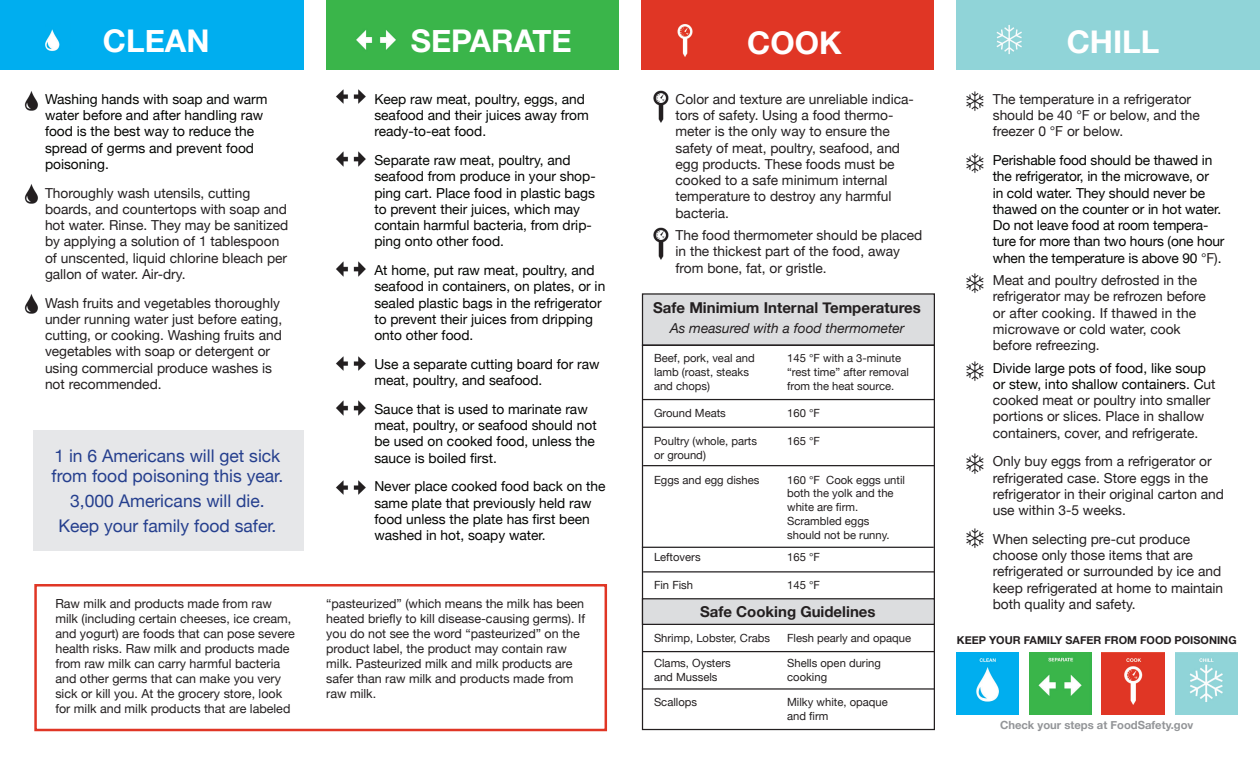
<style>
.page{position:relative;width:1260px;height:765px;background:#fff}
.page>*{position:absolute;margin:0;border:0;box-sizing:border-box;transform-origin:0 0}
.t1{font:700 31.25px "Helvetica Neue";color:#fff}
.t2{font:17.5px/20px "Helvetica Neue";color:#253f8e}
.t3{font:700 15px "Helvetica Neue";color:#231f20}
.t4{font:13.75px/16.2px "Helvetica Neue";color:#231f20}
.t5{font:13.75px/16.2px "Helvetica Neue";color:#040503}
.t6{font:italic 13.75px "Helvetica Neue";color:#231f20}
.t7{font:12.5px/15px "Helvetica Neue";color:#231f20}
.t8{font:11.25px/13.8px "Helvetica Neue";color:#231f20}
.t9{font:700 11.25px "Helvetica Neue";color:#939598}
.t10{font:700 10.88px "Helvetica Neue";color:#231f20}
.s1{color:#231f20}
.s2{color:#040503}
</style>
<div class="page">
<div style="left:34px;top:584px;width:573px;height:147px;border:2px solid #e03625"></div>
<img style="left:1175px;top:652px;width:62px;height:63px">
<img style="left:956px;top:652px;width:62px;height:62px">
<img style="left:1102px;top:652px;width:62px;height:63px">
<img style="left:1029px;top:652px;width:62px;height:63px">
<div style="left:326px;top:0;width:293px;height:70px;background:#3ab54a"></div>
<div style="left:641px;top:0;width:293px;height:70px;background:#e03625"></div>
<div style="left:956px;top:0;width:304px;height:70px;background:#90d4d8"></div>
<div style="left:0;top:0;width:304px;height:70px;background:#00aeef"></div>
<img style="left:45px;top:29px;width:15px;height:22px">
<img style="left:356px;top:30px;width:40px;height:20px">
<img style="left:677px;top:24px;width:16px;height:33px">
<img style="left:996px;top:25px;width:26px;height:29px">
<img style="left:24px;top:91px;width:14px;height:20px">
<img style="left:24px;top:184px;width:14px;height:20px">
<img style="left:24px;top:294px;width:14px;height:20px">
<img style="left:336px;top:89px;width:30px;height:15px">
<img style="left:336px;top:151px;width:30px;height:16px">
<img style="left:336px;top:261px;width:30px;height:16px">
<img style="left:336px;top:480px;width:30px;height:15px">
<img style="left:336px;top:356px;width:30px;height:15px">
<img style="left:336px;top:400px;width:30px;height:16px">
<img style="left:653px;top:90px;width:16px;height:33px">
<img style="left:653px;top:227px;width:16px;height:33px">
<img style="left:966px;top:91px;width:18px;height:20px">
<img style="left:966px;top:153px;width:18px;height:20px">
<img style="left:966px;top:273px;width:18px;height:20px">
<img style="left:966px;top:361px;width:18px;height:20px">
<img style="left:966px;top:453px;width:18px;height:21px">
<img style="left:966px;top:528px;width:18px;height:20px">
<div style="left:643px;top:294px;width:291px;height:51px;background:#dcdddf"></div>
<div style="left:642px;top:345px;width:293px;height:385px;border:1px solid #231f20"></div>
<hr style="left:643px;top:399px;width:292px;height:1px;background:#231f20">
<hr style="left:643px;top:427px;width:292px;height:1px;background:#231f20">
<hr style="left:643px;top:465px;width:292px;height:1px;background:#231f20">
<hr style="left:642px;top:547px;width:292px;height:1px;background:#231f20">
<hr style="left:643px;top:571px;width:291px;height:1px;background:#231f20">
<hr style="left:642px;top:651px;width:293px;height:1px;background:#231f20">
<hr style="left:642px;top:688px;width:292px;height:2px;background:#231f20">
<div style="left:34px;top:430px;width:270px;height:121px;background:#e6e7e9"></div>
<div style="left:643px;top:599px;width:291px;height:25px;background:#dcdddf"></div>
<div style="left:642px;top:598px;width:293px;height:27px;border:1px solid #231f20"></div>
<h1 class="t1" style="left:103px;top:22px;width:108px">CLEAN</h1>
<h1 class="t1" style="left:411px;top:22px;width:162px">SEPARATE</h1>
<h1 class="t1" style="left:747px;top:23px;width:96px">COOK</h1>
<h1 class="t1" style="left:1067px;top:23px;width:94px">CHILL</h1>
<p class="t5" style="left:45px;top:91px;width:224px">Washing hands with soap and warm water before and after handling raw food is the best way to reduce the spread of germs and prevent food poisoning.</p>
<p class="t4" style="left:45px;top:184px;width:245px">Thoroughly wash utensils, cutting boards, and countertops with soap and hot water. Rinse. They may be sanitized by applying a solution of 1 tablespoon of unscented, liquid chlorine bleach per gallon of water. Air-dry.</p>
<p class="t4" style="left:45px;top:294px;width:239px">Wash fruits and vegetables thoroughly under running water just before eating, cutting, or cooking. Washing fruits and vegetables with soap or detergent or using commercial produce washes is not recommended.</p>
<p class="t4" style="left:676px;top:91px;width:240px">Color and texture are unreliable indica&shy;tors of safety. Using a food thermo&shy;meter is the only way to ensure the safety of meat, poultry, seafood, and egg products. These foods must be cooked to a safe minimum internal temperature to destroy any harmful bacteria.</p>
<p class="t4" style="left:676px;top:227px;width:248px">The food thermometer should be placed in the thickest part of the food, away from bone, fat, or gristle.</p>
<p class="t4" style="left:993px;top:91px;width:209px">The temperature in a refrigerator should be 40 °F or below, and the freezer 0 °F or below.</p>
<p class="t5" style="left:993px;top:152px;width:233px">Perishable food should be thawed in the refrigerator, in the microwave, or<br>in cold water. They should never be thawed on the counter or in hot water.<br>Do not leave food at room tempera&shy;ture for more than two hours (one hour when the temperature is above 90 <span class="s1">°F)</span>.</p>
<p class="t4" style="left:993px;top:272px;width:215px">Meat and poultry defrosted in the refrigerator may be refrozen before or after cooking. If thawed in the microwave or cold water, cook before refreezing.</p>
<p class="t4" style="left:993px;top:359px;width:224px"><span class="s2">Divide large pots of food, like soup or stew, into shallow containers. C</span>ut cooked meat or poultry into smaller portions or slices. Place in shallow containers, cover, and refrigerate.</p>
<p class="t4" style="left:993px;top:453px;width:233px">Only buy eggs from a refrigerator or refrigerated case. Store eggs in the refrigerator in their original carton and use within 3-5 weeks.</p>
<p class="t4" style="left:993px;top:531px;width:232px">When selecting pre-cut produce choose only those items that are refrigerated or surrounded by ice and keep refrigerated at home to maintain</p>
<p class="t5" style="left:374px;top:91px;width:216px">Keep raw meat, poultry, eggs, and seafood and their juices away from ready-to-eat food.</p>
<p class="t5" style="left:374px;top:152px;width:223px">Separate raw meat, poultry, and seafood from produce in your shop&shy;ping cart. Place food in plastic bags to prevent their juices, which may contain harmful bacteria, from drip&shy;ping onto other food.</p>
<p class="t5" style="left:374px;top:262px;width:232px">At home, put raw meat, poultry, and seafood in containers, on plates, or in sealed plastic bags in the refrigerator to prevent their juices from dripping onto other food.</p>
<p class="t5" style="left:374px;top:356px;width:227px">Use a separate cutting board for raw meat, poultry, and seafood.</p>
<p class="t5" style="left:374px;top:401px;width:224px">Sauce that is used to marinate raw meat, poultry, or seafood should not be used on cooked food, unless the sauce is boiled first.</p>
<p class="t5" style="left:374px;top:478px;width:233px">Never place cooked food back on the same plate that previously held raw food unless the plate has first been washed in hot, soapy water.</p>
<p class="t3" style="left:653px;top:299px;width:269px">Safe Minimium Internal Temperatures</p>
<p class="t6" style="left:670px;top:320px;width:236px">As measured with a food thermometer</p>
<p class="t8" style="left:654px;top:351px;width:102px">Beef, pork, veal and lamb (roast, steaks and chops)</p>
<p class="t8" style="left:654px;top:406px;width:73px">Ground Meats</p>
<p class="t8" style="left:654px;top:434px;width:105px">Poultry (whole, parts or ground)</p>
<p class="t8" style="left:654px;top:473px;width:107px">Eggs and egg dishes</p>
<p class="t8" style="left:787px;top:351px;width:123px">145 °F with a 3-minute “rest time” after removal from the heat source.</p>
<p class="t8" style="left:787px;top:406px;width:34px">160 °F</p>
<p class="t8" style="left:787px;top:434px;width:34px">165 °F</p>
<p class="t8" style="left:787px;top:473px;width:119px">160 °F Cook eggs until both the yolk and the white are firm.<br>Scrambled eggs should not be runny.</p>
<p class="t8" style="left:787px;top:550px;width:34px">165 °F</p>
<p class="t8" style="left:787px;top:578px;width:34px">145 °F</p>
<p class="t2" style="left:52px;top:446px;width:233px">1 in 6 Americans will get sick from food poisoning this year.</p>
<p class="t2" style="left:58px;top:488px;width:220px;line-height:25px;text-align:center">3,000 Americans will die.<br>Keep your family food safer.</p>
<p class="t8" style="left:654px;top:550px;width:48px">Leftovers</p>
<p class="t8" style="left:654px;top:578px;width:41px">Fin Fish</p>
<p class="t7" style="left:55px;top:596px;width:218px">Raw milk and products made from raw</p>
<p class="t4" style="left:993px;top:596px;width:144px">both quality and safety.</p>
<p class="t7" style="left:55px;top:611px;width:241px">milk (including certain cheeses, ice cream, and yogurt) are foods that can pose severe health risks. Raw milk and products made from raw milk can carry harmful bacteria and other germs that can make you very sick or kill you. At the grocery store, look for milk and milk products that are labeled</p>
<p class="t7" style="left:326px;top:596px;width:260px">“pasteurized” (which means the milk has been heated briefly to kill disease-causing germs). If you do not see the word “pasteurized” on the product label, the product may contain raw milk. Pasteurized milk and milk products are safer than raw milk and products made from raw milk.</p>
<p class="t3" style="left:700px;top:602px;width:177px">Safe Cooking Guidelines</p>
<p class="t8" style="left:654px;top:631px;width:118px">Shrimp, Lobster, Crabs</p>
<p class="t8" style="left:654px;top:656px;width:78px">Clams, Oysters and Mussels</p>
<p class="t8" style="left:654px;top:695px;width:45px">Scallops</p>
<p class="t8" style="left:787px;top:631px;width:125px">Flesh pearly and opaque</p>
<p class="t8" style="left:787px;top:656px;width:95px">Shells open during cooking</p>
<p class="t8" style="left:787px;top:695px;width:102px">Milky white, opaque and firm</p>
<p class="t10" style="left:957px;top:634px;width:281px">KEEP YOUR FAMILY SAFER FROM FOOD POISONING</p>
<p class="t9" style="left:1000px;top:718px;width:195px">Check your steps at FoodSafety.gov</p>
</div>
